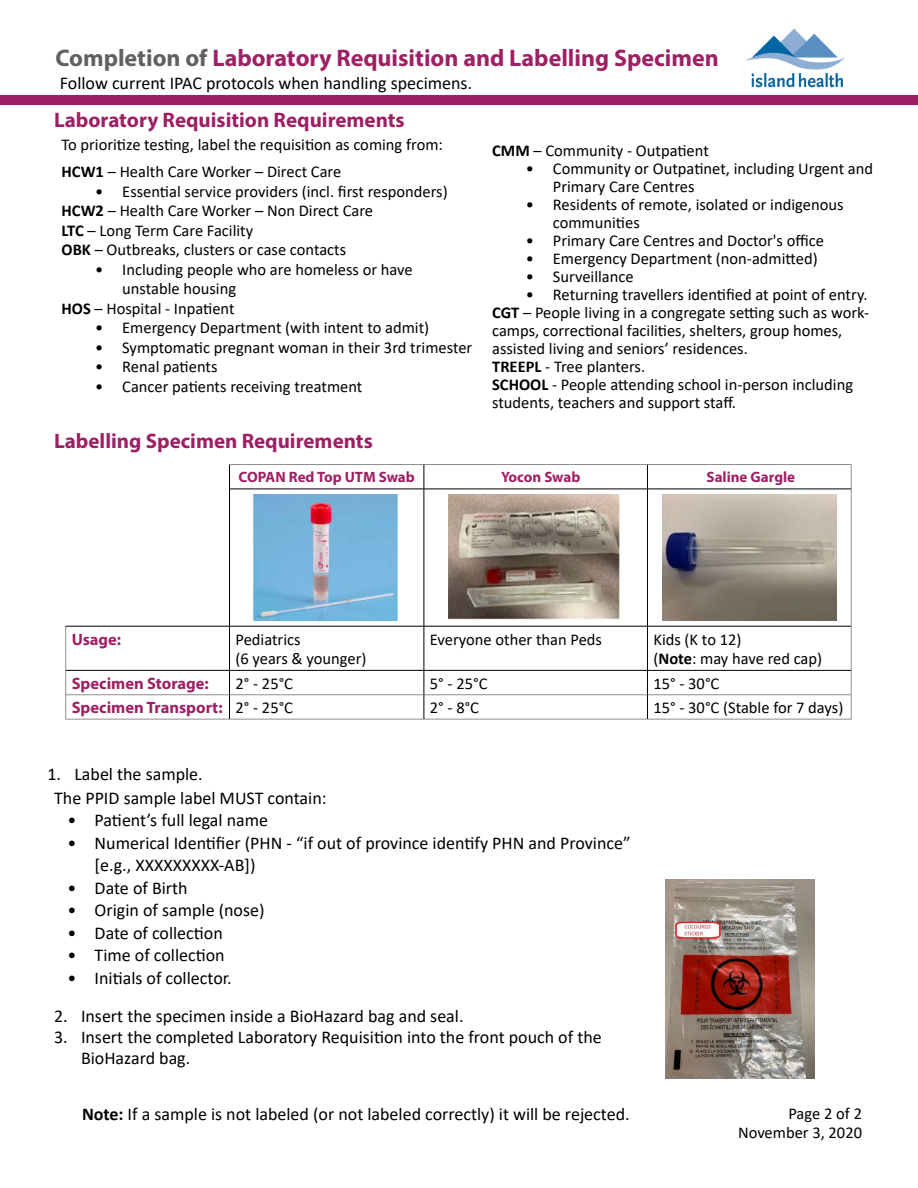
<style>
.page{position:relative;width:918px;height:1188px;background:#fff}
.page>*{position:absolute;margin:0;border:0;box-sizing:border-box;transform-origin:0 0}
.t1{font:700 24px "Myriad Pro";color:#9e2064}
.t2{font:700 21px "Myriad Pro";color:#9e2064}
.t3{font:18px/24px "Calibri";color:#000}
.t4{font:16.5px/18px "Calibri";color:#000}
.t5{font:700 16.5px "Myriad Pro";color:#9e2064}
.t6{font:700 15px "Myriad Pro";color:#9e2064}
.s1{color:#5f6062}
.s2{font-weight:700}
.s3{font-family:"Calibri";font-weight:400;color:#000}
</style>
<div class="page">
<div style="left:0;top:95px;width:918px;height:9px;background:#9e2064"></div>
<img style="left:746px;top:28px;width:99px;height:60px">
<img style="left:666px;top:880px;width:149px;height:199px">
<hr style="left:229px;top:464px;width:195px;height:1px;background:#8b8e90">
<hr style="left:424px;top:464px;width:223px;height:1px;background:#8b8e90">
<hr style="left:647px;top:464px;width:204px;height:1px;background:#8b8e90">
<svg style="left:851px;top:465px;width:1px;height:24px"></svg>
<hr style="left:851px;top:489px;width:1px;height:137px;background:#8b8e90">
<hr style="left:65px;top:626px;width:1px;height:44px;background:#8b8e90">
<hr style="left:851px;top:626px;width:1px;height:44px;background:#8b8e90">
<hr style="left:66px;top:695px;width:164px;height:1px;background:#8b8e90">
<svg style="left:65px;top:670px;width:1px;height:49px"></svg>
<hr style="left:230px;top:695px;width:194px;height:1px;background:#8b8e90">
<hr style="left:424px;top:695px;width:223px;height:1px;background:#8b8e90">
<hr style="left:647px;top:695px;width:204px;height:1px;background:#8b8e90">
<svg style="left:851px;top:670px;width:1px;height:49px"></svg>
<hr style="left:66px;top:719px;width:164px;height:1px;background:#8b8e90">
<hr style="left:230px;top:719px;width:194px;height:1px;background:#8b8e90">
<hr style="left:424px;top:719px;width:223px;height:1px;background:#8b8e90">
<hr style="left:647px;top:719px;width:204px;height:1px;background:#8b8e90">
<svg style="left:424px;top:465px;width:1px;height:24px"></svg>
<svg style="left:647px;top:465px;width:1px;height:24px"></svg>
<hr style="left:229px;top:489px;width:195px;height:1px;background:#000">
<hr style="left:424px;top:489px;width:223px;height:1px;background:#000">
<hr style="left:424px;top:489px;width:1px;height:137px;background:#000">
<hr style="left:647px;top:489px;width:204px;height:1px;background:#000">
<hr style="left:647px;top:489px;width:1px;height:137px;background:#000">
<hr style="left:66px;top:626px;width:164px;height:1px;background:#000">
<hr style="left:230px;top:626px;width:194px;height:1px;background:#000">
<hr style="left:229px;top:626px;width:1px;height:44px;background:#000">
<hr style="left:424px;top:626px;width:223px;height:1px;background:#000">
<hr style="left:424px;top:626px;width:1px;height:44px;background:#000">
<hr style="left:647px;top:626px;width:204px;height:1px;background:#000">
<hr style="left:647px;top:626px;width:1px;height:44px;background:#000">
<hr style="left:66px;top:670px;width:164px;height:1px;background:#000">
<hr style="left:230px;top:670px;width:194px;height:1px;background:#000">
<hr style="left:424px;top:670px;width:223px;height:1px;background:#000">
<hr style="left:647px;top:670px;width:204px;height:1px;background:#000">
<svg style="left:229px;top:671px;width:1px;height:48px"></svg>
<svg style="left:424px;top:671px;width:1px;height:48px"></svg>
<svg style="left:647px;top:671px;width:1px;height:48px"></svg>
<svg style="left:229px;top:465px;width:1px;height:24px"></svg>
<hr style="left:229px;top:489px;width:1px;height:137px;background:#000">
<img style="left:253px;top:495px;width:146px;height:125px">
<img style="left:449px;top:495px;width:171px;height:125px">
<img style="left:662px;top:495px;width:174px;height:125px">
<h1 class="t1" style="left:55px;top:43px;width:665px"><span class="s1">Completion of</span> Laboratory Requisition and Labelling Specimen</h1>
<p class="t3" style="left:60px;top:71px;width:414px">Follow current IPAC protocols when handling specimens.</p>
<p class="t2" style="left:54px;top:107px;width:352px">Laboratory Requisition Requirements</p>
<p class="t4" style="left:62px;top:131px;width:383px;line-height:27px">To prioritize testing, label the requisition as coming from:<br><span class="s2">HCW1</span> – Health Care Worker – Direct Care</p>
<p class="t4" style="left:62px;top:181px;width:388px;line-height:19.5px;text-indent:34px">• Essential service providers (incl. first responders)<br><span class="s2">HCW2</span> – Health Care Worker – Non Direct Care<br><span class="s2">LTC</span> – Long Term Care Facility<br><span class="s2">OBK</span> – Outbreaks, clusters or case contacts</p>
<p class="t4" style="left:95px;top:260px;width:319px">• Including people who are homeless or have</p>
<p class="t4" style="left:122px;top:279px;width:115px">unstable housing</p>
<p class="t4" style="left:62px;top:299px;width:175px"><span class="s2">HOS</span> – Hospital - Inpatient</p>
<p class="t4" style="left:95px;top:318px;width:336px">• Emergency Department (with intent to admit)</p>
<p class="t4" style="left:95px;top:338px;width:379px">• Symptomatic pregnant woman in their 3rd trimester</p>
<p class="t4" style="left:95px;top:357px;width:124px">• Renal patients</p>
<p class="t4" style="left:95px;top:377px;width:269px">• Cancer patients receiving treatment</p>
<p class="t2" style="left:54px;top:427px;width:320px">Labelling Specimen Requirements</p>
<p class="t4" style="left:492px;top:141px;width:218px"><span class="s2">CMM</span> – Community - Outpatient</p>
<p class="t4" style="left:553px;top:159px;width:322px;text-indent:-27px">• Community or Outpatinet, including Urgent and<br>Primary Care Centres</p>
<p class="t4" style="left:553px;top:195px;width:292px;text-indent:-27px">• Residents of remote, isolated or indigenous communities</p>
<p class="t4" style="left:526px;top:231px;width:299px">• Primary Care Centres and Doctor's office</p>
<p class="t4" style="left:526px;top:249px;width:293px">• Emergency Department (non-admitted)</p>
<p class="t4" style="left:526px;top:267px;width:109px">• Surveillance</p>
<p class="t4" style="left:492px;top:285px;width:378px;text-indent:34px">• Returning travellers identified at point of entry.<br><span class="s2">CGT</span> – People living in a congregate setting such as work&shy;camps, correctional facilities, shelters, group homes, assisted living and seniors’ residences.<br><span class="s2">TREEPL</span> - Tree planters.<br><span class="s2">SCHOOL</span> - People attending school in-person including students, teachers and support staff.</p>
<p class="t6" style="left:239px;top:467px;width:178px">COPAN Red Top UTM Swab</p>
<p class="t6" style="left:501px;top:467px;width:81px">Yocon Swab</p>
<p class="t6" style="left:706px;top:467px;width:90px">Saline Gargle</p>
<p class="t5" style="left:72px;top:628px;width:51px">Usage:</p>
<p class="t4" style="left:236px;top:629px;width:133px;line-height:19.8px">Pediatrics<br>(6 years &amp; younger)</p>
<p class="t4" style="left:430px;top:630px;width:174px">Everyone other than Peds</p>
<p class="t4" style="left:653px;top:629px;width:170px;line-height:19.8px">Kids (K to 12)<br>(<span class="s2">Note</span>: may have red cap)</p>
<p class="t5" style="left:72px;top:672px;width:139px">Specimen Storage:</p>
<p class="t4" style="left:236px;top:674px;width:59px">2° - 25°C</p>
<p class="t4" style="left:430px;top:674px;width:59px">5° - 25°C</p>
<p class="t4" style="left:653px;top:674px;width:67px">15° - 30°C</p>
<p class="t5" style="left:72px;top:697px;width:223px">Specimen Transport: <span class="s3">2° - 25°C</span></p>
<p class="t4" style="left:430px;top:698px;width:51px">2° - 8°C</p>
<p class="t4" style="left:653px;top:698px;width:191px">15° - 30°C (Stable for 7 days)</p>
<p class="t3" style="left:54px;top:761px;width:274px;text-indent:-7px">1. Label the sample.<br>The PPID sample label MUST contain:</p>
<p class="t3" style="left:68px;top:808px;width:202px">• Patient’s full legal name</p>
<p class="t3" style="left:95px;top:831px;width:537px;line-height:22.5px;text-indent:-27px">• Numerical Identifier (PHN - “if out of province identify PHN and Province” [e.g., XXXXXXXXX-AB])</p>
<p class="t3" style="left:68px;top:875px;width:122px">• Date of Birth</p>
<p class="t3" style="left:68px;top:898px;width:198px">• Origin of sample (nose)</p>
<p class="t3" style="left:68px;top:920px;width:157px">• Date of collection</p>
<p class="t3" style="left:68px;top:943px;width:159px">• Time of collection</p>
<p class="t3" style="left:68px;top:965px;width:166px">• Initials of collector.</p>
<p class="t3" style="left:54px;top:1003px;width:411px">2. Insert the specimen inside a BioHazard bag and seal.</p>
<p class="t3" style="left:81px;top:1026px;width:522px;line-height:21px;text-indent:-27px">3. Insert the completed Laboratory Requisition into the front pouch of the<br>BioHazard bag.</p>
<p class="t3" style="left:82px;top:1101px;width:549px"><span class="s2">Note:</span> If a sample is not labeled (or not labeled correctly) it will be rejected.</p>
<p class="t4" style="left:738px;top:1103px;width:126px;line-height:19.8px;text-align:right">Page 2 of 2<br>November 3, 2020</p>
</div>
